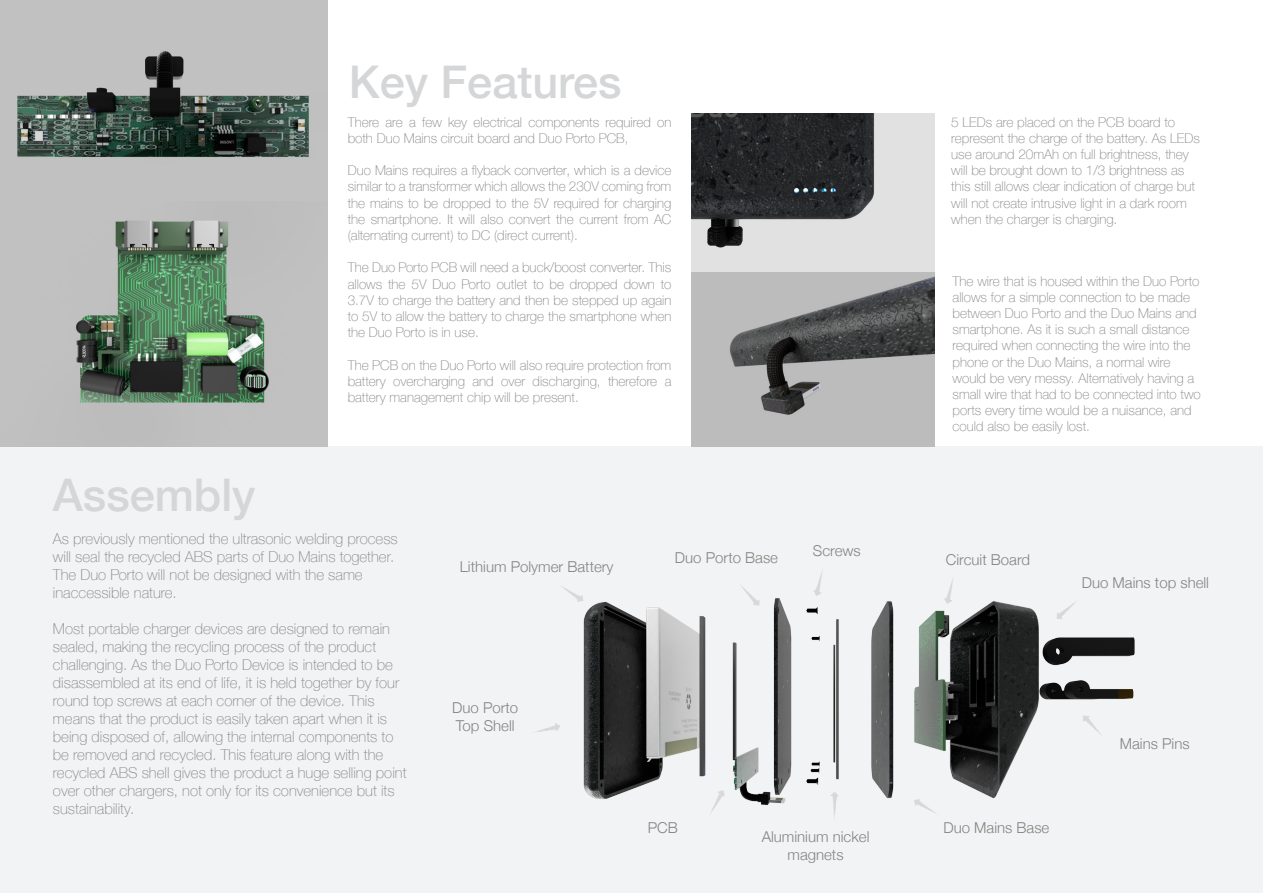
<style>
.page{position:relative;width:1263px;height:893px;background:#fff}
.page>*{position:absolute;margin:0;border:0;box-sizing:border-box;transform-origin:0 0}
.t1{font:500 45px "Helvetica Neue";color:#d5d6d8}
.t2{font:100 15px/18px "Helvetica Neue";color:#848582}
.t3{font:300 15px/18px "Helvetica Neue";color:#848582}
.t4{font:100 13.5px/16.2px "Helvetica Neue";color:#848582}
</style>
<div class="page">
<div style="left:0;top:446px;width:1263px;height:447px;background:#f2f3f4"></div>
<img style="left:583px;top:601px;width:552px;height:204px">
<img style="left:0;top:0;width:327px;height:202px">
<img style="left:813px;top:777px;width:37px;height:39px">
<img style="left:688px;top:769px;width:54px;height:45px">
<img style="left:533px;top:723px;width:27px;height:10px">
<img style="left:560px;top:585px;width:43px;height:35px">
<img style="left:715px;top:586px;width:70px;height:38px">
<img style="left:893px;top:780px;width:58px;height:34px">
<img style="left:798px;top:570px;width:45px;height:43px">
<img style="left:928px;top:580px;width:46px;height:40px">
<img style="left:1037px;top:601px;width:58px;height:39px">
<img style="left:1061px;top:696px;width:56px;height:58px">
<img style="left:0;top:202px;width:327px;height:244px">
<img style="left:692px;top:113px;width:242px;height:159px">
<svg style="left:692px;top:272px;width:242px;height:174px;background:#989898"></svg>
<p class="t1" style="left:349px;top:46px;width:274px">Key Features</p>
<p class="t1" style="left:53px;top:458px;width:204px">Assembly</p>
<p class="t4" style="left:348px;top:113px;width:325px">There are a few key electrical components required on both Duo Mains circuit board and Duo Porto PCB,</p>
<p class="t4" style="left:348px;top:162px;width:325px;text-align:justify">Duo Mains requires a flyback converter, which is a device similar to a transformer which allows the 230V coming from the mains to be dropped to the 5V required for charging the smartphone. It will also convert the current from AC (alternating current) to DC (direct current).</p>
<p class="t4" style="left:348px;top:259px;width:325px;text-align:justify">The Duo Porto PCB will need a buck/boost converter. This allows the 5V Duo Porto outlet to be dropped down to 3.7V to charge the battery and then be stepped up again to 5V to allow the battery to charge the smartphone when the Duo Porto is in use.</p>
<p class="t4" style="left:348px;top:356px;width:325px;text-align:justify">The PCB on the Duo Porto will also require protection from battery overcharging and over discharging, therefore a battery management chip will be present.</p>
<p class="t2" style="left:53px;top:529px;width:346px">As previously mentioned the ultrasonic welding process will seal the recycled ABS parts of Duo Mains together.</p>
<p class="t2" style="left:53px;top:565px;width:311px">The Duo Porto will not be designed with the same inaccessible nature.</p>
<p class="t2" style="left:53px;top:619px;width:355px">Most portable charger devices are designed to remain sealed, making the recycling process of the product challenging. As the Duo Porto Device is intended to be disassembled at its end of life, it is held together by four round top screws at each corner of the device. This means that the product is easily taken apart when it is being disposed of, allowing the internal components to be removed and recycled. This feature along with the recycled ABS shell gives the product a huge selling point over other chargers, not only for its convenience but its sustainability.</p>
<p class="t3" style="left:460px;top:556px;width:155px">Lithium Polymer Battery</p>
<p class="t3" style="left:452px;top:697px;width:68px">Duo Porto<br>Top Shell</p>
<p class="t3" style="left:675px;top:547px;width:105px">Duo Porto Base</p>
<p class="t3" style="left:813px;top:540px;width:49px">Screws</p>
<p class="t3" style="left:648px;top:818px;width:32px">PCB</p>
<p class="t3" style="left:762px;top:827px;width:109px;text-align:center">Aluminium nickel magnets</p>
<p class="t4" style="left:951px;top:113px;width:250px">5 LEDs are placed on the PCB board to represent the charge of the battery. As LEDs use around 20mAh on full brightness, they will be brought down to 1/3 brightness as this still allows clear indication of charge but will not create intrusive light in a dark room when the charger is charging.</p>
<p class="t4" style="left:952px;top:272px;width:250px">The wire that is housed within the Duo Porto allows for a simple connection to be made between Duo Porto and the Duo Mains and smartphone. As it is such a small distance required when connecting the wire into the phone or the Duo Mains, a normal wire would be very messy. Alternatively having a small wire that had to be connected into two ports every time would be a nuisance, and could also be easily lost.</p>
<p class="t3" style="left:946px;top:549px;width:86px">Circuit Board</p>
<p class="t3" style="left:1082px;top:572px;width:129px">Duo Mains top shell</p>
<p class="t3" style="left:943px;top:818px;width:107px">Duo Mains Base</p>
<p class="t3" style="left:1120px;top:733px;width:71px">Mains Pins</p>
</div>
